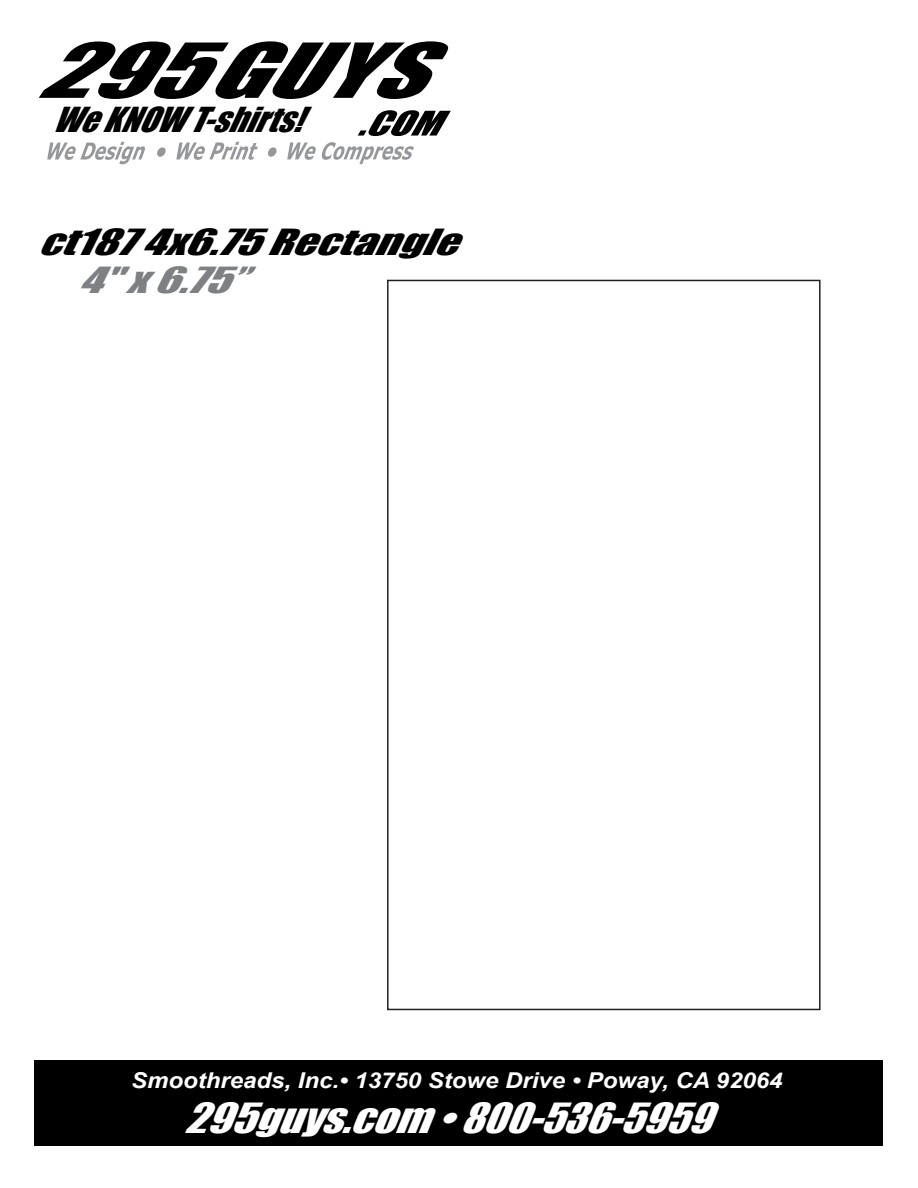
<style>
.page{position:relative;width:918px;height:1188px;background:#fff}
.page>*{position:absolute;margin:0;border:0;box-sizing:border-box;transform-origin:0 0}
.t1{font:italic 38.25px "Impact";color:#fff;scale:1.17 1}
.t2{font:italic 33.15px "Impact";color:#000;scale:1.37 1}
.t3{font:italic 33.15px "Impact";color:#7e8083;scale:1.37 1}
.t4{font:italic 31.65px "Impact";color:#000;scale:1.05 1}
.t5{font:italic 700 21.75px "Arial";color:#fff;scale:1.1 1}
</style>
<div class="page">
<svg style="left:38px;top:41px;width:413px;height:123px"></svg>
<div style="left:34px;top:1060px;width:848px;height:86px;background:#000"></div>
<div style="left:387px;top:280px;width:434px;height:730px;border:2px solid #231f20"></div>
<h3 class="t4" style="left:52px;top:95px;width:259px">WeKNOWT-shirts!</h3>
<h2 class="t2" style="left:38px;top:217px;width:325px">ct1874x6.75Rectangle</h2>
<h2 class="t3" style="left:78px;top:254px;width:141px">4"x6.75”</h2>
<p class="t5" style="left:131px;top:1066px;width:594px">Smoothreads, Inc.• 13750 Stowe Drive • Poway, CA 92064</p>
<h1 class="t1" style="left:184px;top:1088px;width:471px">295guys.com•800-536-5959</h1>
</div>
